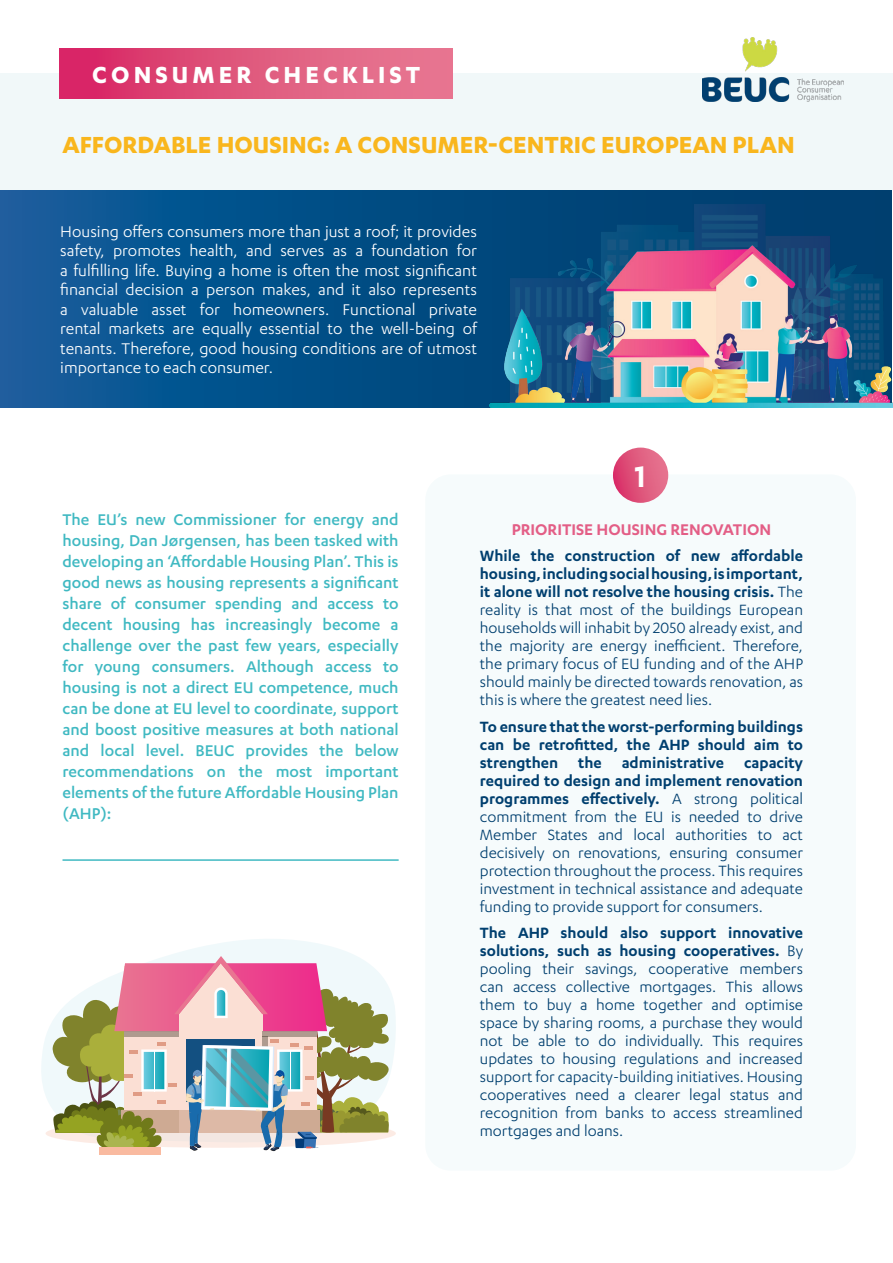
<style>
.page{position:relative;width:893px;height:1263px;background:#fff}
.page>*{position:absolute;margin:0;border:0;box-sizing:border-box;transform-origin:0 0}
.t1{font:600 34.5px "Karbon";color:#fff}
.t2{font:700 27px "Karbon";color:#f9b61d}
.t3{font:700 27px "Karbon";letter-spacing:.15em;color:#fff}
.t4{font:500 18px/21px "Karbon";color:#40b9c2;text-align:justify}
.t5{font:18px/19.5px "Karbon";color:#fff;text-align:justify}
.t6{font:600 18px "Karbon";color:#e35e86}
.t7{font:17.25px/18px "Karbon";color:#003f6f;text-align:justify}
.s1{font-weight:600}
</style>
<div class="page">
<svg style="left:41px;top:939px;width:355px;height:198px"></svg>
<div style="left:99px;top:1148px;width:61px;height:7px;background:#f9baa0"></div>
<svg style="left:52px;top:956px;width:338px;height:195px"></svg>
<div style="left:0;top:74px;width:893px;height:116px;background:#f1f8f9"></div>
<svg style="left:0;top:190px;width:892px;height:217px;background:#05518b"></svg>
<div style="left:60px;top:48px;width:393px;height:51px;background:linear-gradient(to right,#d82865,#e88195)"></div>
<div style="left:425px;top:474px;width:431px;height:697px;background:#f6fbfc;border-radius:26px"></div>
<svg style="left:613px;top:448px;width:55px;height:55px;background:#df587e"></svg>
<img style="left:702px;top:38px;width:142px;height:64px">
<img style="left:490px;top:205px;width:403px;height:203px">
<hr style="left:63px;top:859px;width:336px;height:2px;background:#40b9c2">
<h2 class="t3" style="left:92px;top:59px;width:329px">CONSUMER CHECKLIST</h2>
<h2 class="t2" style="left:63px;top:129px;width:734px">AFFORDABLE HOUSING: A CONSUMER-CENTRIC EUROPEAN PLAN</h2>
<p class="t5" style="left:60px;top:221px;width:418px">Housing offers consumers more than just a roof; it provides safety, promotes health, and serves as a foundation for a fulfilling life. Buying a home is often the most significant financial decision a person makes, and it also represents a valuable asset for homeowners. Functional private rental markets are equally essential to the well-being of tenants. Therefore, good housing conditions are of utmost importance to each consumer.</p>
<h1 class="t1" style="left:634px;top:457px;width:13px">1</h1>
<p class="t4" style="left:63px;top:509px;width:338px">The EU’s new Commissioner for energy and housing, Dan Jørgensen, has been tasked with developing an ‘Affordable Housing Plan’. This is good news as housing represents a significant share of consumer spending and access to decent housing has increasingly become a challenge over the past few years, especially for young consumers. Although access to housing is not a direct EU competence, much can be done at EU level to coordinate, support and boost positive measures at both national and local level. BEUC provides the below recommendations on the most important elements of the future Affordable Housing Plan (AHP):</p>
<p class="t6" style="left:512px;top:519px;width:261px">PRIORITISE HOUSING RENOVATION</p>
<p class="t7" style="left:480px;top:547px;width:325px"><span class="s1">While the construction of new affordable housing, including social housing, is important, it alone will not resolve the housing crisis.</span> The reality is that most of the buildings European households will inhabit by 2050 already exist, and the majority are energy inefficient. Therefore, the primary focus of EU funding and of the AHP should mainly be directed towards renovation, as this is where the greatest need lies.</p>
<p class="t7" style="left:480px;top:717px;width:325px"><span class="s1">To ensure that the worst-performing buildings can be retrofitted, the AHP should aim to strengthen the administrative capacity required to design and implement renovation programmes effectively.</span> A strong political commitment from the EU is needed to drive Member States and local authorities to act decisively on renovations, ensuring consumer protection throughout the process. This requires investment in technical assistance and adequate funding to provide support for consumers.</p>
<p class="t7" style="left:480px;top:923px;width:325px"><span class="s1">The AHP should also support innovative solutions, such as housing cooperatives.</span> By pooling their savings, cooperative members can access collective mortgages. This allows them to buy a home together and optimise space by sharing rooms, a purchase they would not be able to do individually. This requires updates to housing regulations and increased support for capacity-building initiatives. Housing cooperatives need a clearer legal status and recognition from banks to access streamlined mortgages and loans.</p>
</div>
